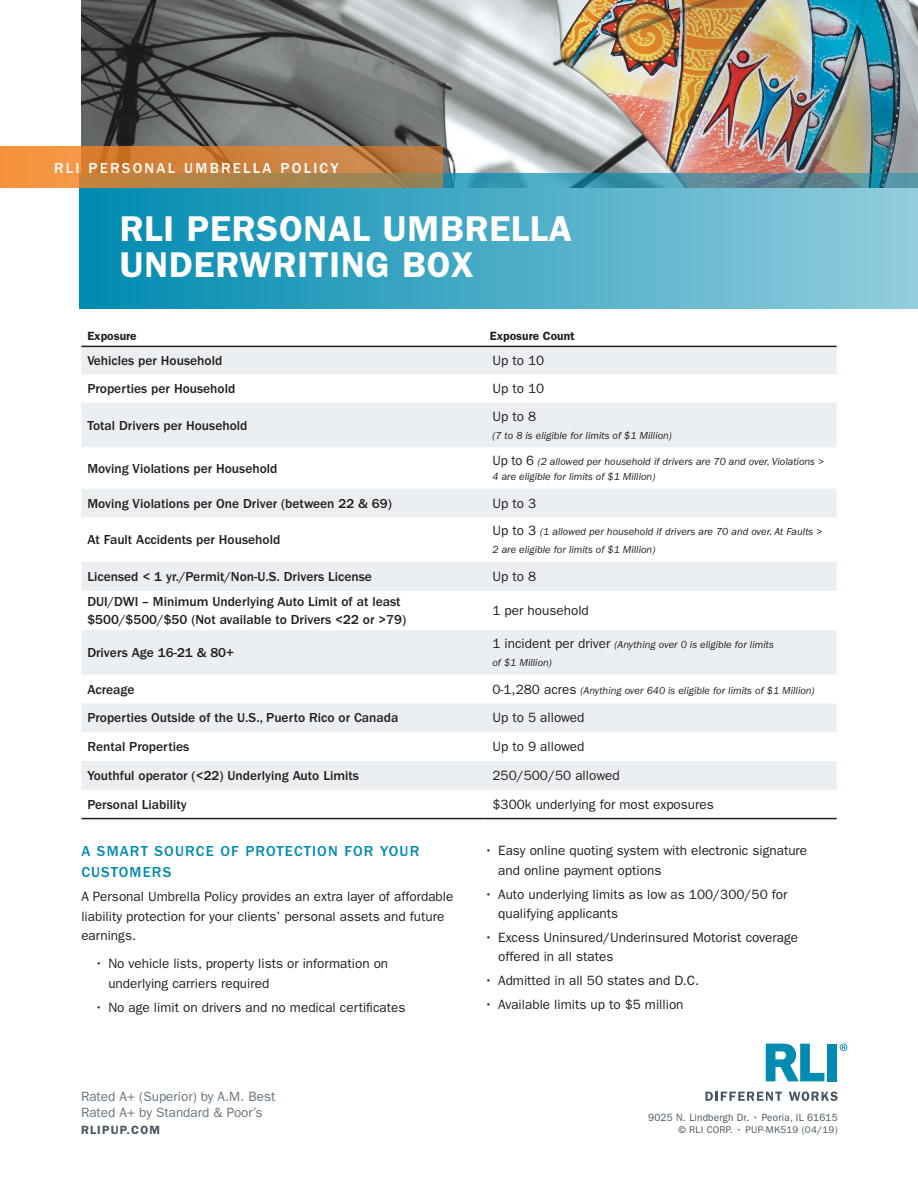
<style>
.page{position:relative;width:918px;height:1188px;background:#fff}
.page>*{position:absolute;margin:0;border:0;box-sizing:border-box;transform-origin:0 0}
.main_heading{font:600 36px/36px "ITC Franklin Gothic Std";letter-spacing:.025em;color:#fff}
.subhead{font:500 15px/21px "ITC Franklin Gothic Std";letter-spacing:.075em;color:#008bb1}
.product_category{font:500 15px "ITC Franklin Gothic Std";letter-spacing:.15em;color:#fff}
.copy{font:13.5px/19.5px "ITC Franklin Gothic Std";color:#231f20}
.copy-2{font:500 13.5px/18px "ITC Franklin Gothic Std";color:#231f20}
.t1{font:13.5px "ITC Franklin Gothic Std";color:#657480}
.copy-3{font:600 12px "ITC Franklin Gothic Std";color:#231f20}
.t2{font:600 12px "ITC Franklin Gothic Std";letter-spacing:.1em;color:#475662}
.t3{font:italic 10.5px/18px "ITC Franklin Gothic Std";color:#231f20}
.main_heading-2{font:10.5px "ITC Franklin Gothic Std";letter-spacing:.02em;color:#475662;scale:.95 1}
.main_heading-3{font:9.75px "ITC Franklin Gothic Std";letter-spacing:.025em;color:#465560}
.s1{font-style:normal;font-size:13.5px}
</style>
<div class="page">
<img style="left:81px;top:0;width:837px;height:173px">
<svg style="left:80px;top:173px;width:838px;height:136px;background:#49aac4"></svg>
<svg style="left:0;top:147px;width:442px;height:41px;background:#c98441"></svg>
<svg style="left:706px;top:1092px;width:76px;height:9px"></svg>
<svg style="left:789px;top:1092px;width:49px;height:9px"></svg>
<svg style="left:766px;top:1044px;width:58px;height:37px"></svg>
<div style="left:827px;top:1044px;width:10px;height:37px;background:#008bb1"></div>
<svg style="left:840px;top:1044px;width:7px;height:7px"></svg>
<svg style="left:81px;top:347px;width:756px;height:443px;fill:#ebeff2"></svg>
<hr style="left:81px;top:346px;width:403px;height:1px;background:#231f20">
<hr style="left:484px;top:346px;width:353px;height:1px;background:#231f20">
<hr style="left:81px;top:818px;width:403px;height:1px;background:#231f20">
<hr style="left:484px;top:818px;width:353px;height:1px;background:#231f20">
<p class="product_category" style="left:54px;top:159px;width:286px">RLI PERSONAL UMBRELLA POLICY</p>
<p class="main_heading" style="left:120px;top:211px;width:454px">RLI PERSONAL UMBRELLA<br>UNDERWRITING BOX</p>
<p class="copy-3" style="left:87px;top:329px;width:51px">Exposure</p>
<p class="copy-3" style="left:490px;top:329px;width:86px">Exposure Count</p>
<p class="copy-2" style="left:87px;top:352px;width:136px">Vehicles per Household</p>
<p class="copy" style="left:492px;top:351px;width:53px">Up to 10</p>
<p class="copy-2" style="left:87px;top:380px;width:149px">Properties per Household</p>
<p class="copy" style="left:492px;top:379px;width:53px">Up to 10</p>
<p class="copy-2" style="left:87px;top:416px;width:162px">Total Drivers per Household</p>
<p class="copy" style="left:492px;top:406px;width:45px">Up to 8</p>
<p class="t3" style="left:492px;top:426px;width:181px">(7 to 8 is eligible for limits of $1 Million)</p>
<p class="copy-2" style="left:87px;top:459px;width:192px">Moving Violations per Household</p>
<p class="t3" style="left:492px;top:454px;width:333px;line-height:15px"><span class="s1">Up to 6</span> (2 allowed per household if drivers are 70 and over. Violations &gt;<br>4 are eligible for limits of $1 Million)</p>
<p class="copy-2" style="left:87px;top:494px;width:306px">Moving Violations per One Driver (between 22 &amp; 69)</p>
<p class="copy" style="left:492px;top:494px;width:45px">Up to 3</p>
<p class="copy-2" style="left:87px;top:531px;width:194px">At Fault Accidents per Household</p>
<p class="t3" style="left:492px;top:523px;width:332px"><span class="s1">Up to 3</span> (1 allowed per household if drivers are 70 and over. At Faults &gt;<br>2 are eligible for limits of $1 Million)</p>
<p class="copy-2" style="left:87px;top:568px;width:286px">Licensed &lt; 1 yr./Permit/Non-U.S. Drivers License</p>
<p class="copy" style="left:492px;top:567px;width:45px">Up to 8</p>
<p class="copy-2" style="left:87px;top:593px;width:320px">DUI/DWI – Minimum Underlying Auto Limit of at least $500/$500/$50 (Not available to Drivers &lt;22 or &gt;79)</p>
<p class="copy" style="left:492px;top:601px;width:98px">1 per household</p>
<p class="copy-2" style="left:87px;top:644px;width:148px">Drivers Age 16-21 &amp; 80+</p>
<p class="t3" style="left:492px;top:636px;width:283px"><span class="s1">1 incident per driver</span> (Anything over 0 is eligible for limits of $1 Million)</p>
<p class="copy-2" style="left:87px;top:680px;width:49px">Acreage</p>
<p class="t3" style="left:492px;top:681px;width:324px"><span class="s1">0-1,280 acres</span> (Anything over 640 is eligible for limits of $1 Million)</p>
<p class="copy-2" style="left:87px;top:709px;width:312px">Properties Outside of the U.S., Puerto Rico or Canada</p>
<p class="copy" style="left:492px;top:708px;width:94px">Up to 5 allowed</p>
<p class="copy-2" style="left:87px;top:738px;width:103px">Rental Properties</p>
<p class="copy" style="left:492px;top:737px;width:94px">Up to 9 allowed</p>
<p class="copy-2" style="left:87px;top:767px;width:273px">Youthful operator (&lt;22) Underlying Auto Limits</p>
<p class="copy" style="left:492px;top:766px;width:129px">250/500/50 allowed</p>
<p class="copy-2" style="left:87px;top:795px;width:101px">Personal Liability</p>
<p class="copy" style="left:492px;top:795px;width:223px">$300k underlying for most exposures</p>
<p class="subhead" style="left:81px;top:841px;width:340px">A SMART SOURCE OF PROTECTION FOR YOUR<br>CUSTOMERS</p>
<p class="copy" style="left:81px;top:887px;width:374px">A Personal Umbrella Policy provides an extra layer of affordable liability protection for your clients’ personal assets and future earnings.</p>
<p class="copy" style="left:108px;top:954px;width:281px;text-indent:-14px">• No vehicle lists, property lists or information on underlying carriers required</p>
<p class="copy" style="left:95px;top:997px;width:312px">• No age limit on drivers and no medical certificates</p>
<p class="copy" style="left:498px;top:841px;width:311px;text-indent:-14px">• Easy online quoting system with electronic signature and online payment options</p>
<p class="copy" style="left:498px;top:884px;width:291px;text-indent:-14px">• Auto underlying limits as low as 100/300/50 for qualifying applicants</p>
<p class="copy" style="left:498px;top:928px;width:302px;text-indent:-14px">• Excess Uninsured/Underinsured Motorist coverage offered in all states</p>
<p class="copy" style="left:485px;top:971px;width:216px">• Admitted in all 50 states and D.C.</p>
<p class="copy" style="left:485px;top:995px;width:200px">• Available limits up to $5 million</p>
<p class="t1" style="left:81px;top:1089px;width:196px">Rated A+ (Superior) by A.M. Best</p>
<p class="t1" style="left:81px;top:1105px;width:183px">Rated A+ by Standard &amp; Poor’s</p>
<p class="t2" style="left:81px;top:1123px;width:81px">RLIPUP.COM</p>
<p class="main_heading-2" style="left:648px;top:1112px;width:201px">9025 N. Lindbergh Dr. • Peoria, IL 61615</p>
<p class="main_heading-3" style="left:678px;top:1124px;width:161px">© RLI CORP. • PUP-MK519 (04/19)</p>
</div>
